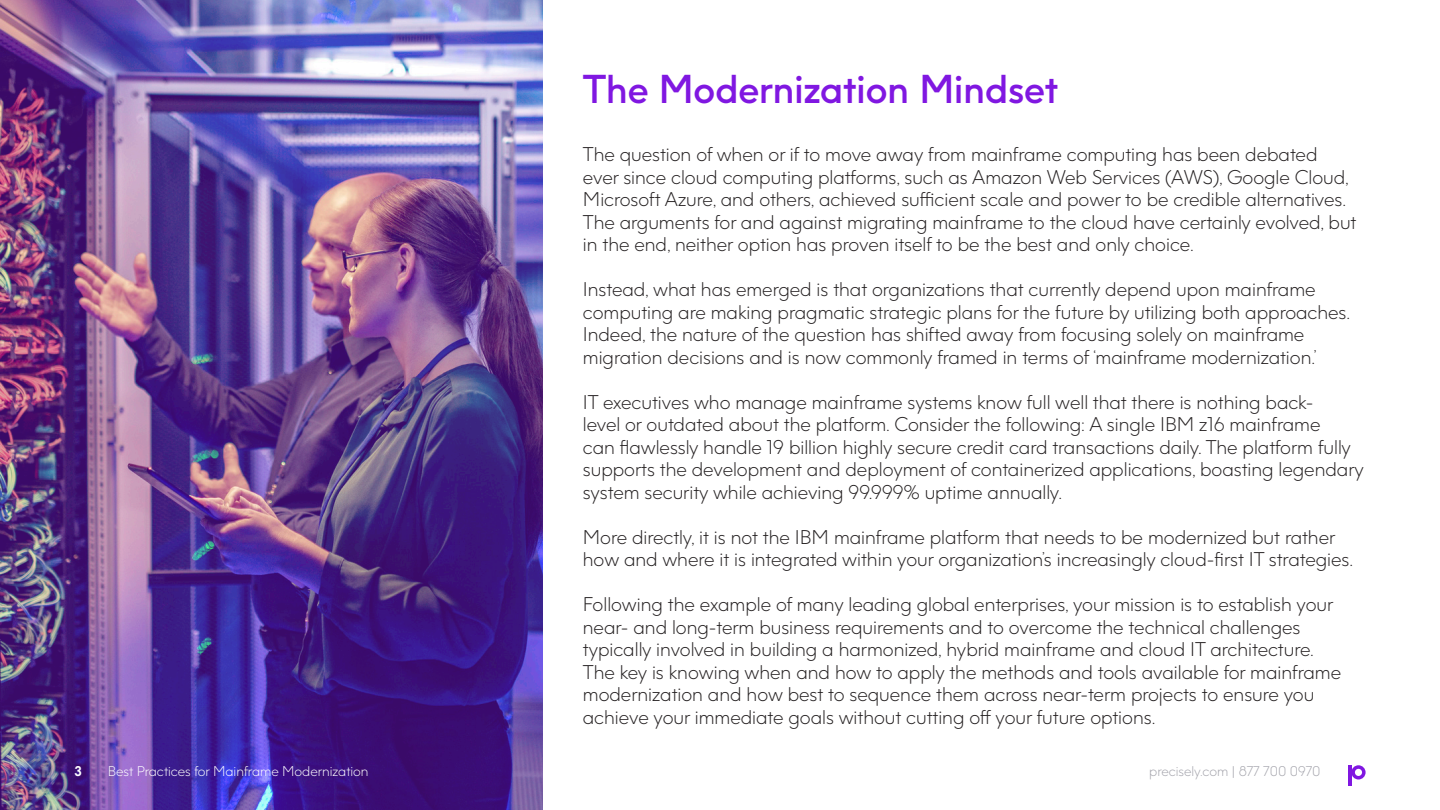
<style>
.page{position:relative;width:1440px;height:810px;background:#fff}
.page>*{position:absolute;margin:0;border:0;box-sizing:border-box;transform-origin:0 0}
.t1{font:600 38.1px "Precisely";color:#8017e1}
.t2{font:300 18.75px/22.5px "Precisely";color:#231f20}
.t3{font:300 13.35px "Precisely";color:#fff}
.t4{font:300 13.35px "Precisely";color:#a3a3ab}
.t5{font:700 13.35px "Precisely";color:#fff}
</style>
<div class="page">
<img style="left:0;top:0;width:542px;height:810px">
<svg style="left:1351px;top:765px;width:15px;height:15px"></svg>
<hr style="left:1348px;top:766px;width:3px;height:20px;background:#8017e1">
<p class="t1" style="left:583px;top:65px;width:477px">The Modernization Mindset</p>
<p class="t2" style="left:583px;top:143px;width:775px">The question of when or if to move away from mainframe computing has been debated ever since cloud computing platforms, such as Amazon Web Services (AWS), Google Cloud, Microsoft Azure, and others, achieved sufficient scale and power to be credible alternatives.<br>The arguments for and against migrating mainframe to the cloud have certainly evolved, but in the end, neither option has proven itself to be the best and only choice.</p>
<p class="t2" style="left:583px;top:278px;width:769px">Instead, what has emerged is that organizations that currently depend upon mainframe computing are making pragmatic strategic plans for the future by utilizing both approaches.<br>Indeed, the nature of the question has shifted away from focusing solely on mainframe migration decisions and is now commonly framed in terms of ‘mainframe modernization.’</p>
<p class="t2" style="left:583px;top:391px;width:783px">IT executives who manage mainframe systems know full well that there is nothing back-<br>level or outdated about the platform. Consider the following: A single IBM z16 mainframe<br>can flawlessly handle 19 billion highly secure credit card transactions daily. The platform fully supports the development and deployment of containerized applications, boasting legendary system security while achieving 99.999% uptime annually.</p>
<p class="t2" style="left:583px;top:526px;width:772px">More directly, it is not the IBM mainframe platform that needs to be modernized but rather how and where it is integrated within your organization’s increasingly cloud-first IT strategies.</p>
<p class="t2" style="left:583px;top:593px;width:760px">Following the example of many leading global enterprises, your mission is to establish your near- and long-term business requirements and to overcome the technical challenges typically involved in building a harmonized, hybrid mainframe and cloud IT architecture.<br>The key is knowing when and how to apply the methods and tools available for mainframe modernization and how best to sequence them across near-term projects to ensure you achieve your immediate goals without cutting off your future options.</p>
<p class="t5" style="left:74px;top:762px;width:9px">3</p>
<p class="t3" style="left:108px;top:763px;width:262px">Best Practices for Mainframe Modernization</p>
<p class="t4" style="left:1149px;top:763px;width:173px">precisely.com | 877 700 0970</p>
</div>
